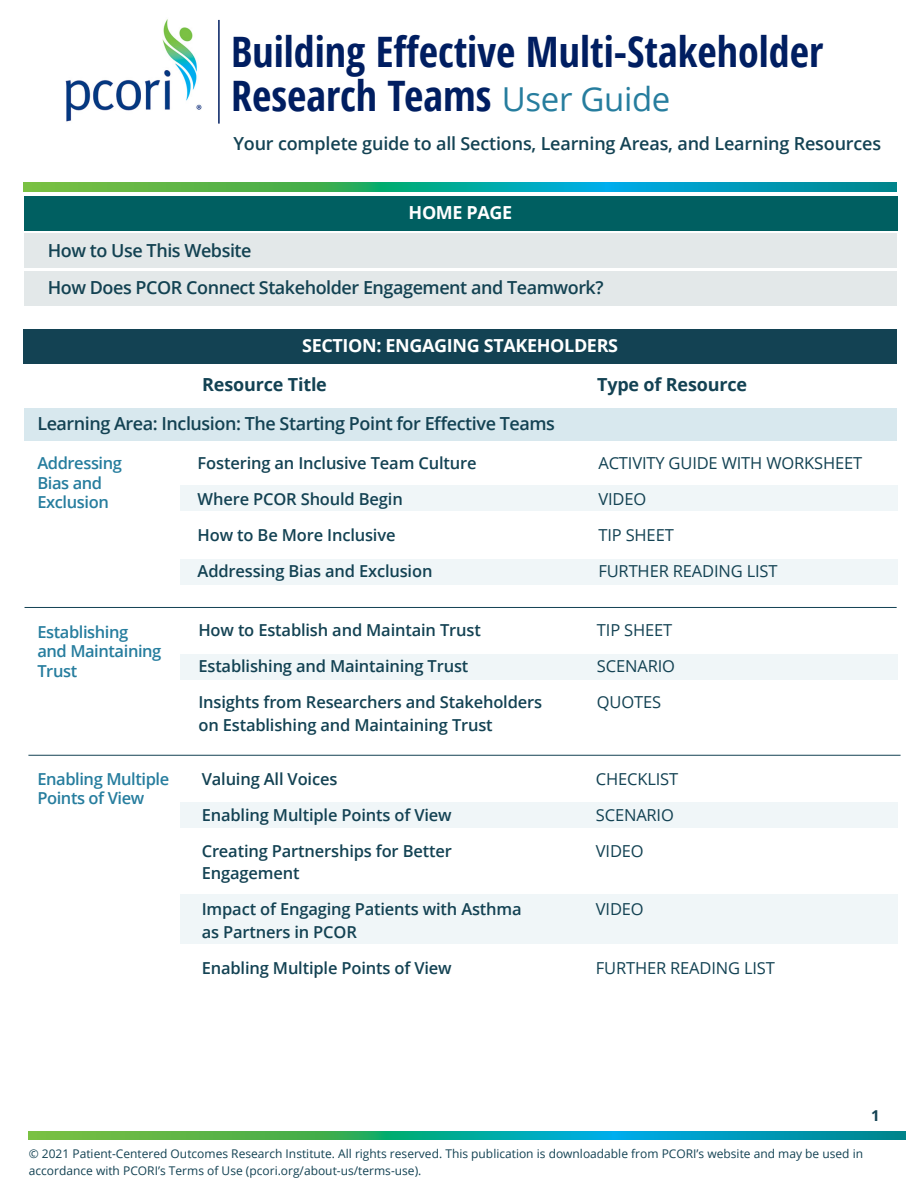
<style>
.page{position:relative;width:918px;height:1188px;background:#fff}
.page>*{position:absolute;margin:0;border:0;box-sizing:border-box;transform-origin:0 0}
.t1{font:700 condensed 42px/43.5px "Open Sans";color:#001e61}
.t2{font:600 18px "Open Sans";letter-spacing:-.01em;color:#134253}
.t3{font:600 18px "Open Sans";letter-spacing:-.025em;color:#134252}
.t4{font:700 18px "Open Sans";letter-spacing:-.02em;color:#fff}
.t5{font:700 18px "Open Sans";letter-spacing:-.01em;color:#134253}
.t6{font:600 16.5px/22.5px "Open Sans";letter-spacing:-.01em;color:#134253}
.t7{font:16.5px "Open Sans";letter-spacing:-.01em;color:#134253}
.t8{font:600 16.5px/19.5px "Open Sans";letter-spacing:-.025em;color:#267d9e}
.t9{font:700 15px "Open Sans";color:#134253}
.t10{font:12px/16.5px "Open Sans";color:#134253}
.s1{font-weight:400;font-stretch:normal;font-size:33px;color:#267d9e}
</style>
<div class="page">
<div style="left:24px;top:233px;width:873px;height:35px;background:#e3e8e9"></div>
<div style="left:24px;top:272px;width:873px;height:34px;background:#e3e8e9"></div>
<div style="left:24px;top:196px;width:873px;height:34px;background:#005f61"></div>
<svg style="left:28px;top:1131px;width:292px;height:9px;background:#60b645"></svg>
<svg style="left:320px;top:1131px;width:293px;height:9px;background:#09ac99"></svg>
<svg style="left:613px;top:1131px;width:292px;height:9px;background:#0098b8"></svg>
<hr style="left:28px;top:755px;width:873px;height:1px;background:#134253">
<hr style="left:25px;top:607px;width:872px;height:1px;background:#134253">
<div style="left:24px;top:408px;width:873px;height:33px;background:#d8e8ee"></div>
<hr style="left:218px;top:20px;width:2px;height:104px;background:#001e61">
<svg style="left:24px;top:183px;width:291px;height:8px;background:#60b645"></svg>
<svg style="left:315px;top:183px;width:291px;height:8px;background:#09ac99"></svg>
<svg style="left:606px;top:183px;width:291px;height:8px;background:#0098b8"></svg>
<div style="left:180px;top:486px;width:718px;height:25px;background:#f0f6f8"></div>
<div style="left:180px;top:560px;width:718px;height:25px;background:#f0f6f8"></div>
<div style="left:180px;top:654px;width:718px;height:26px;background:#f0f6f8"></div>
<div style="left:180px;top:802px;width:718px;height:25px;background:#f0f6f8"></div>
<div style="left:180px;top:895px;width:718px;height:49px;background:#f0f6f8"></div>
<img style="left:65px;top:19px;width:137px;height:103px">
<div style="left:24px;top:330px;width:873px;height:34px;background:#134253"></div>
<h1 class="t1" style="left:231px;top:29px;width:594px">Building Effective Multi-Stakeholder<br>Research Teams <span class="s1">User Guide</span></h1>
<p class="t2" style="left:233px;top:131px;width:649px">Your complete guide to all Sections, Learning Areas, and Learning Resources</p>
<h2 class="t4" style="left:409px;top:200px;width:105px">HOME PAGE</h2>
<p class="t3" style="left:48px;top:238px;width:205px">How to Use This Website</p>
<p class="t3" style="left:48px;top:275px;width:557px">How Does PCOR Connect Stakeholder Engagement and Teamwork?</p>
<h2 class="t4" style="left:302px;top:333px;width:317px">SECTION: ENGAGING STAKEHOLDERS</h2>
<p class="t5" style="left:202px;top:372px;width:126px">Resource Title</p>
<p class="t5" style="left:597px;top:372px;width:151px">Type of Resource</p>
<p class="t2" style="left:37px;top:412px;width:519px">Learning Area: Inclusion: The Starting Point for Effective Teams</p>
<p class="t8" style="left:37px;top:453px;width:86px">Addressing<br>Bias and<br>Exclusion</p>
<p class="t6" style="left:198px;top:452px;width:280px">Fostering an Inclusive Team Culture</p>
<p class="t7" style="left:598px;top:452px;width:265px">ACTIVITY GUIDE WITH WORKSHEET</p>
<p class="t7" style="left:598px;top:488px;width:49px">VIDEO</p>
<p class="t6" style="left:198px;top:488px;width:207px">Where PCOR Should Begin</p>
<p class="t6" style="left:198px;top:524px;width:199px">How to Be More Inclusive</p>
<p class="t7" style="left:598px;top:524px;width:77px">TIP SHEET</p>
<p class="t6" style="left:198px;top:560px;width:236px">Addressing Bias and Exclusion</p>
<p class="t7" style="left:598px;top:560px;width:181px">FURTHER READING LIST</p>
<p class="t8" style="left:37px;top:622px;width:126px">Establishing and Maintaining<br>Trust</p>
<p class="t6" style="left:198px;top:619px;width:284px">How to Establish and Maintain Trust</p>
<p class="t6" style="left:198px;top:655px;width:272px">Establishing and Maintaining Trust</p>
<p class="t7" style="left:597px;top:619px;width:77px">TIP SHEET</p>
<p class="t7" style="left:597px;top:655px;width:80px">SCENARIO</p>
<p class="t6" style="left:198px;top:691px;width:345px">Insights from Researchers and Stakeholders on Establishing and Maintaining Trust</p>
<p class="t7" style="left:597px;top:691px;width:66px">QUOTES</p>
<p class="t8" style="left:37px;top:769px;width:133px">Enabling Multiple<br>Points of View</p>
<p class="t6" style="left:202px;top:767px;width:137px">Valuing All Voices</p>
<p class="t6" style="left:202px;top:803px;width:251px">Enabling Multiple Points of View</p>
<p class="t7" style="left:596px;top:767px;width:84px">CHECKLIST</p>
<p class="t7" style="left:596px;top:803px;width:80px">SCENARIO</p>
<p class="t6" style="left:202px;top:839px;width:252px">Creating Partnerships for Better<br>Engagement</p>
<p class="t7" style="left:596px;top:839px;width:49px">VIDEO</p>
<p class="t6" style="left:202px;top:898px;width:322px">Impact of Engaging Patients with Asthma as Partners in PCOR</p>
<p class="t7" style="left:596px;top:898px;width:49px">VIDEO</p>
<p class="t6" style="left:202px;top:956px;width:251px">Enabling Multiple Points of View</p>
<p class="t7" style="left:596px;top:956px;width:181px">FURTHER READING LIST</p>
<p class="t9" style="left:871px;top:1105px;width:10px">1</p>
<p class="t10" style="left:29px;top:1145px;width:836px">© 2021 Patient-Centered Outcomes Research Institute. All rights reserved. This publication is downloadable from PCORI’s website and may be used in accordance with PCORI’s Terms of Use (pcori.org/about-us/terms-use).</p>
</div>
